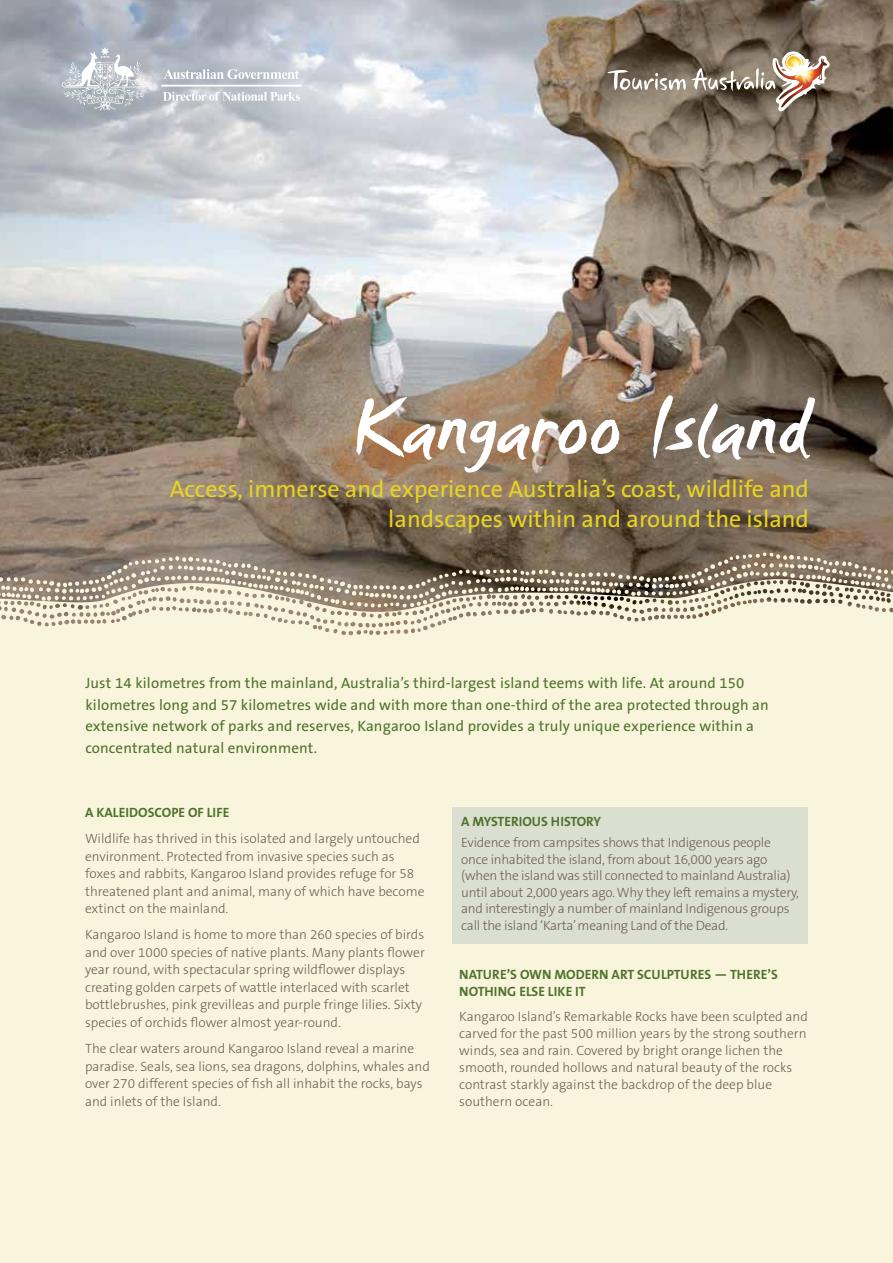
<style>
.page{position:relative;width:893px;height:1263px;background:#fff}
.page>*{position:absolute;margin:0;border:0;box-sizing:border-box;transform-origin:0 0}
.t1{font:82.5px "TA Smudger";color:#fff}
.t2{font:24px/30px "The Sans B5 Plain";color:#e6d422;text-align:right}
.t3{font:15px/21.5px "The Sans B5 Plain";letter-spacing:.01em;color:#4f732e}
.t4{font:300 13.5px/17.5px "The Sans B3";color:#6f6154}
.t5{font:300 13.5px/16.5px "The Sans B3";letter-spacing:-.02em;color:#6f6154}
.t6{font:700 13.5px/16.8px "The Sans B7";color:#4f732e}
</style>
<div class="page">
<img style="left:0;top:0;width:893px;height:552px">
<svg style="left:0;top:552px;width:893px;height:19px;background:#7d6f5f"></svg>
<div style="left:0;top:571px;width:893px;height:692px;background:#f9f5dc"></div>
<img style="left:769px;top:48px;width:64px;height:66px">
<svg style="left:607px;top:54px;width:220px;height:53px;background:#8d7e6e"></svg>
<svg style="left:62px;top:47px;width:86px;height:64px;background:#bec3ca"></svg>
<svg style="left:163px;top:69px;width:136px;height:10px"></svg>
<hr style="left:161px;top:85px;width:140px;height:2px;background:#fff">
<svg style="left:163px;top:92px;width:137px;height:9px"></svg>
<div style="left:453px;top:808px;width:355px;height:136px;background:#dadfd0"></div>
<h1 class="t1" style="left:350px;top:378px;width:461px">Kangaroo Island</h1>
<h2 class="t2" style="left:170px;top:475px;width:641px">Access, immerse and experience Australia’s coast, wildlife and landscapes within and around the island</h2>
<p class="t3" style="left:85px;top:673px;width:685px">Just 14 kilometres from the mainland, Australia’s third-largest island teems with life. At around 150 kilometres long and 57 kilometres wide and with more than one-third of the area protected through an extensive network of parks and reserves, Kangaroo Island provides a truly unique experience within a concentrated natural environment.</p>
<p class="t6" style="left:85px;top:804px;width:146px">A KALEIDOSCOPE OF LIFE</p>
<p class="t4" style="left:85px;top:830px;width:341px">Wildlife has thrived in this isolated and largely untouched environment. Protected from invasive species such as foxes and rabbits, Kangaroo Island provides refuge for 58 threatened plant and animal, many of which have become extinct on the mainland.</p>
<p class="t4" style="left:85px;top:926px;width:341px">Kangaroo Island is home to more than 260 species of birds and over 1000 species of native plants. Many plants flower year round, with spectacular spring wildflower displays creating golden carpets of wattle interlaced with scarlet bottlebrushes, pink grevilleas and purple fringe lilies. Sixty species of orchids flower almost year-round.</p>
<p class="t4" style="left:85px;top:1040px;width:346px">The clear waters around Kangaroo Island reveal a marine paradise. Seals, sea lions, sea dragons, dolphins, whales and over 270 different species of fish all inhabit the rocks, bays and inlets of the Island.</p>
<p class="t6" style="left:461px;top:814px;width:141px">A MYSTERIOUS HISTORY</p>
<p class="t5" style="left:461px;top:835px;width:339px">Evidence from campsites shows that Indigenous people once inhabited the island, from about 16,000 years ago (when the island was still connected to mainland Australia) until about 2,000 years ago. Why they left remains a mystery, and interestingly a number of mainland Indigenous groups call the island ‘Karta’ meaning Land of the Dead.</p>
<p class="t6" style="left:459px;top:967px;width:320px">NATURE’S OWN MODERN ART SCULPTURES — THERE’S<br>NOTHING ELSE LIKE IT</p>
<p class="t4" style="left:459px;top:1009px;width:350px;line-height:16.8px">Kangaroo Island’s Remarkable Rocks have been sculpted and carved for the past 500 million years by the strong southern winds, sea and rain. Covered by bright orange lichen the smooth, rounded hollows and natural beauty of the rocks contrast starkly against the backdrop of the deep blue southern ocean.</p>
</div>
